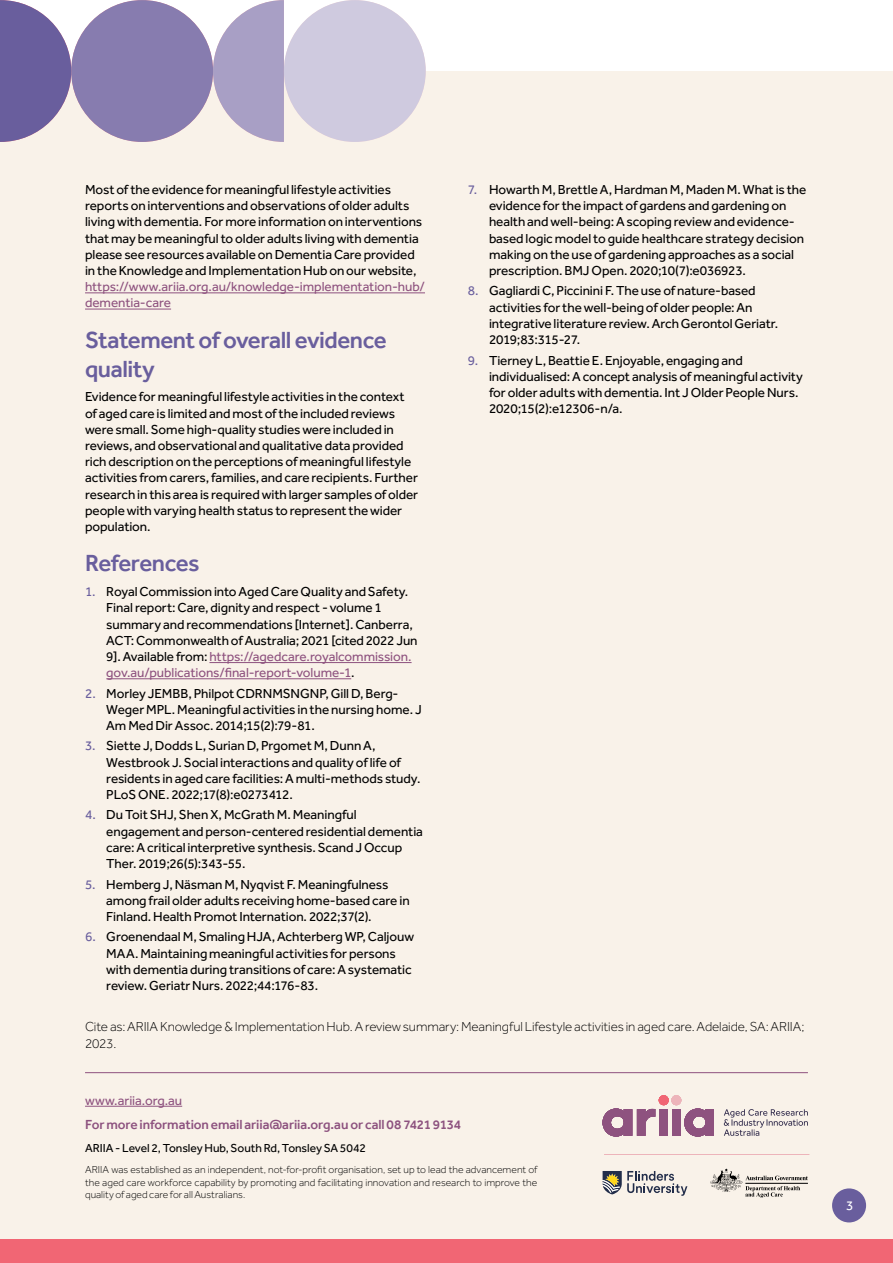
<style>
.page{position:relative;width:893px;height:1263px;background:#fff}
.page>*{position:absolute;margin:0;border:0;box-sizing:border-box;transform-origin:0 0}
.Sub_Heading__H2{font:500 24px/28.8px "Effra";letter-spacing:-.02em;color:#695e9d}
.Paragraph__P{font:13.5px/16.2px "Effra";letter-spacing:-.005em;color:#000}
.t1{font:300 13.5px/16.2px "Effra";letter-spacing:-.005em;color:#000}
.t2{font:500 13.5px "Effra";letter-spacing:-.01em;color:#8d527f}
.Paragraph__P-2{font:13.5px "Effra";letter-spacing:-.005em;color:#8e527f}
.t3{font:13.5px "Effra";color:#fff}
.t4{font:12px "Effra";letter-spacing:-.005em;color:#000}
.t5{font:300 10.5px/12.6px "Effra";letter-spacing:.005em;color:#000;text-align:justify}
.s1{color:#8e527f}
.s2{color:#695e9d}
</style>
<div class="page">
<div style="left:0;top:71px;width:893px;height:1192px;background:#f9f2e9"></div>
<div style="left:0;top:1239px;width:893px;height:24px;background:#f16674"></div>
<div style="left:832px;top:1188px;width:34px;height:34px;background:#695e9d;border-radius:50%"></div>
<svg style="left:213px;top:0;width:71px;height:142px"></svg>
<div style="left:284px;top:0;width:142px;height:142px;background:#cfcadf;border-radius:50%"></div>
<div style="left:71px;top:0;width:142px;height:142px;background:#877caf;border-radius:50%"></div>
<svg style="left:0;top:0;width:71px;height:142px"></svg>
<hr style="left:85px;top:293px;width:340px;height:1px;background:#8e527f">
<hr style="left:85px;top:309px;width:86px;height:1px;background:#8e527f">
<hr style="left:209px;top:662px;width:203px;height:1px;background:#8e527f">
<hr style="left:106px;top:678px;width:245px;height:1px;background:#8e527f">
<hr style="left:85px;top:1072px;width:723px;height:1px;background:#8e527f">
<hr style="left:85px;top:1106px;width:97px;height:1px;background:#8e527f">
<hr style="left:604px;top:1154px;width:205px;height:1px;background:#edb4ba">
<svg style="left:603px;top:1108px;width:111px;height:28px"></svg>
<div style="left:671px;top:1095px;width:10px;height:10px;background:#edb4ba;border-radius:50%"></div>
<div style="left:659px;top:1095px;width:10px;height:10px;background:#f16674;border-radius:50%"></div>
<svg style="left:724px;top:1109px;width:84px;height:27px"></svg>
<svg style="left:603px;top:1171px;width:84px;height:25px"></svg>
<svg style="left:710px;top:1168px;width:98px;height:30px"></svg>
<p class="Paragraph__P" style="left:85px;top:181px;width:341px">Most of the evidence for meaningful lifestyle activities reports on interventions and observations of older adults living with dementia. For more information on interventions that may be meaningful to older adults living with dementia please see resources available on Dementia Care provided in the Knowledge and Implementation Hub on our website, <span class="s1">https://www.ariia.org.au/knowledge-implementation-hub/ dementia-care</span></p>
<h2 class="Sub_Heading__H2" style="left:85px;top:325px;width:303px">Statement of overall evidence quality</h2>
<p class="Paragraph__P" style="left:85px;top:389px;width:335px">Evidence for meaningful lifestyle activities in the context of aged care is limited and most of the included reviews were small. Some high-quality studies were included in reviews, and observational and qualitative data provided rich description on the perceptions of meaningful lifestyle activities from carers, families, and care recipients. Further research in this area is required with larger samples of older people with varying health status to represent the wider population.</p>
<h2 class="Sub_Heading__H2" style="left:85px;top:549px;width:116px">References</h2>
<p class="Paragraph__P" style="left:106px;top:583px;width:313px;text-indent:-21px"><span class="s2">1.</span> Royal Commission into Aged Care Quality and Safety.<br>Final report: Care, dignity and respect - volume 1 summary and recommendations [Internet]. Canberra, ACT: Commonwealth of Australia; 2021 [cited 2022 Jun 9]. Available from: <span class="s1">https://agedcare.royalcommission. gov.au/publications/final-report-volume-1</span>.</p>
<p class="Paragraph__P" style="left:106px;top:685px;width:317px;text-indent:-21px"><span class="s2">2.</span> Morley JEMBB, Philpot CDRNMSNGNP, Gill D, Berg-<br>Weger MPL. Meaningful activities in the nursing home. J<br>Am Med Dir Assoc. 2014;15(2):79-81.</p>
<p class="Paragraph__P" style="left:106px;top:738px;width:316px;text-indent:-21px"><span class="s2">3.</span> Siette J, Dodds L, Surian D, Prgomet M, Dunn A, Westbrook J. Social interactions and quality of life of residents in aged care facilities: A multi-methods study.<br>PLoS ONE. 2022;17(8):e0273412.</p>
<p class="Paragraph__P" style="left:106px;top:807px;width:318px;text-indent:-21px"><span class="s2">4.</span> Du Toit SHJ, Shen X, McGrath M. Meaningful engagement and person-centered residential dementia care: A critical interpretive synthesis. Scand J Occup Ther. 2019;26(5):343-55.</p>
<p class="Paragraph__P" style="left:106px;top:876px;width:305px;text-indent:-21px"><span class="s2">5.</span> Hemberg J, Näsman M, Nyqvist F. Meaningfulness among frail older adults receiving home-based care in<br>Finland. Health Promot Internation. 2022;37(2).</p>
<p class="Paragraph__P" style="left:106px;top:929px;width:309px;text-indent:-21px"><span class="s2">6.</span> Groenendaal M, Smaling HJA, Achterberg WP, Caljouw MAA. Maintaining meaningful activities for persons with dementia during transitions of care: A systematic review. Geriatr Nurs. 2022;44:176-83.</p>
<p class="Paragraph__P" style="left:489px;top:181px;width:319px;text-indent:-21px"><span class="s2">7.</span> Howarth M, Brettle A, Hardman M, Maden M. What is the evidence for the impact of gardens and gardening on health and well-being: A scoping review and evidence&shy;based logic model to guide healthcare strategy decision making on the use of gardening approaches as a social prescription. BMJ Open. 2020;10(7):e036923.</p>
<p class="Paragraph__P" style="left:489px;top:283px;width:291px;text-indent:-21px"><span class="s2">8.</span> Gagliardi C, Piccinini F. The use of nature-based activities for the well-being of older people: An integrative literature review. Arch Gerontol Geriatr.<br>2019;83:315-27.</p>
<p class="Paragraph__P" style="left:489px;top:352px;width:315px;text-indent:-21px"><span class="s2">9.</span> Tierney L, Beattie E. Enjoyable, engaging and individualised: A concept analysis of meaningful activity for older adults with dementia. Int J Older People Nurs.<br>2020;15(2):e12306-n/a.</p>
<p class="t1" style="left:85px;top:1019px;width:721px">Cite as: ARIIA Knowledge &amp; Implementation Hub. A review summary: Meaningful Lifestyle activities in aged care. Adelaide, SA: ARIIA;<br>2023.</p>
<p class="Paragraph__P-2" style="left:85px;top:1092px;width:99px">www.ariia.org.au</p>
<p class="t2" style="left:85px;top:1117px;width:378px">For more information email ariia@ariia.org.au or call 08 7421 9134</p>
<p class="t4" style="left:85px;top:1141px;width:282px">ARIIA - Level 2, Tonsley Hub, South Rd, Tonsley SA 5042</p>
<p class="t5" style="left:85px;top:1163px;width:454px">ARIIA was established as an independent, not-for-profit organisation, set up to lead the advancement of the aged care workforce capability by promoting and facilitating innovation and research to improve the quality of aged care for all Australians.</p>
<p class="t3" style="left:846px;top:1198px;width:9px">3</p>
</div>
